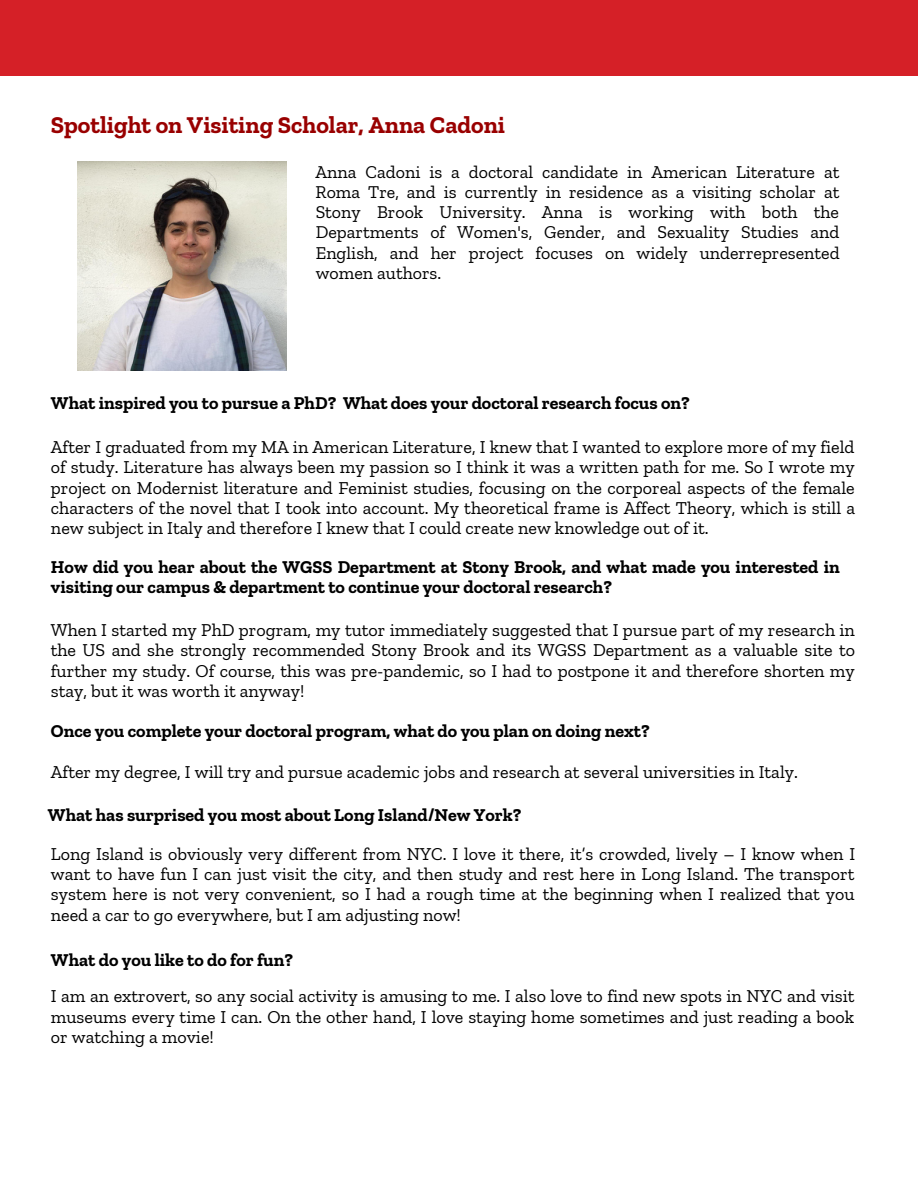
<style>
.page{position:relative;width:918px;height:1188px;background:#fff}
.page>*{position:absolute;margin:0;border:0;box-sizing:border-box;transform-origin:0 0}
.t1{font:700 24px "Zilla Slab";color:#900}
.t2{font:18.15px/20.4px "Zilla Slab";color:#000;text-align:justify}
.t3{font:700 18px "Zilla Slab";color:#000}
.t4{font:18px/20.2px "Zilla Slab";color:#000;text-align:justify}
</style>
<div class="page">
<div style="left:0;top:0;width:918px;height:75px;background:#d52027"></div>
<img style="left:77px;top:162px;width:209px;height:209px">
<h3 class="t1" style="left:51px;top:110px;width:456px">Spotlight on Visiting Scholar, Anna Cadoni</h3>
<p class="t4" style="left:316px;top:161px;width:526px">Anna Cadoni is a doctoral candidate in American Literature at Roma Tre, and is currently in residence as a visiting scholar at Stony Brook University. Anna is working with both the Departments of Women's, Gender, and Sexuality Studies and English, and her project focuses on widely underrepresented women authors.</p>
<h4 class="t3" style="left:51px;top:392px;width:640px">What inspired you to pursue a PhD? What does your doctoral research focus on?</h4>
<p class="t2" style="left:51px;top:436px;width:806px">After I graduated from my MA in American Literature, I knew that I wanted to explore more of my field of study. Literature has always been my passion so I think it was a written path for me. So I wrote my project on Modernist literature and Feminist studies, focusing on the corporeal aspects of the female characters of the novel that I took into account. My theoretical frame is Affect Theory, which is still a new subject in Italy and therefore I knew that I could create new knowledge out of it.</p>
<p class="t3" style="left:51px;top:556px;width:790px">How did you hear about the WGSS Department at Stony Brook, and what made you interested in</p>
<h4 class="t3" style="left:51px;top:576px;width:563px">visiting our campus &amp; department to continue your doctoral research?</h4>
<p class="t2" style="left:51px;top:620px;width:806px">When I started my PhD program, my tutor immediately suggested that I pursue part of my research in the US and she strongly recommended Stony Brook and its WGSS Department as a valuable site to further my study. Of course, this was pre-pandemic, so I had to postpone it and therefore shorten my stay, but it was worth it anyway!</p>
<h4 class="t3" style="left:51px;top:720px;width:600px">Once you complete your doctoral program, what do you plan on doing next?</h4>
<p class="t2" style="left:51px;top:762px;width:749px">After my degree, I will try and pursue academic jobs and research at several universities in Italy.</p>
<h4 class="t3" style="left:48px;top:804px;width:475px">What has surprised you most about Long Island/New York?</h4>
<p class="t2" style="left:51px;top:843px;width:806px">Long Island is obviously very different from NYC. I love it there, it’s crowded, lively – I know when I want to have fun I can just visit the city, and then study and rest here in Long Island. The transport system here is not very convenient, so I had a rough time at the beginning when I realized that you need a car to go everywhere, but I am adjusting now!</p>
<h4 class="t3" style="left:51px;top:949px;width:244px">What do you like to do for fun?</h4>
<p class="t2" style="left:51px;top:986px;width:805px">I am an extrovert, so any social activity is amusing to me. I also love to find new spots in NYC and visit museums every time I can. On the other hand, I love staying home sometimes and just reading a book or watching a movie!</p>
</div>
